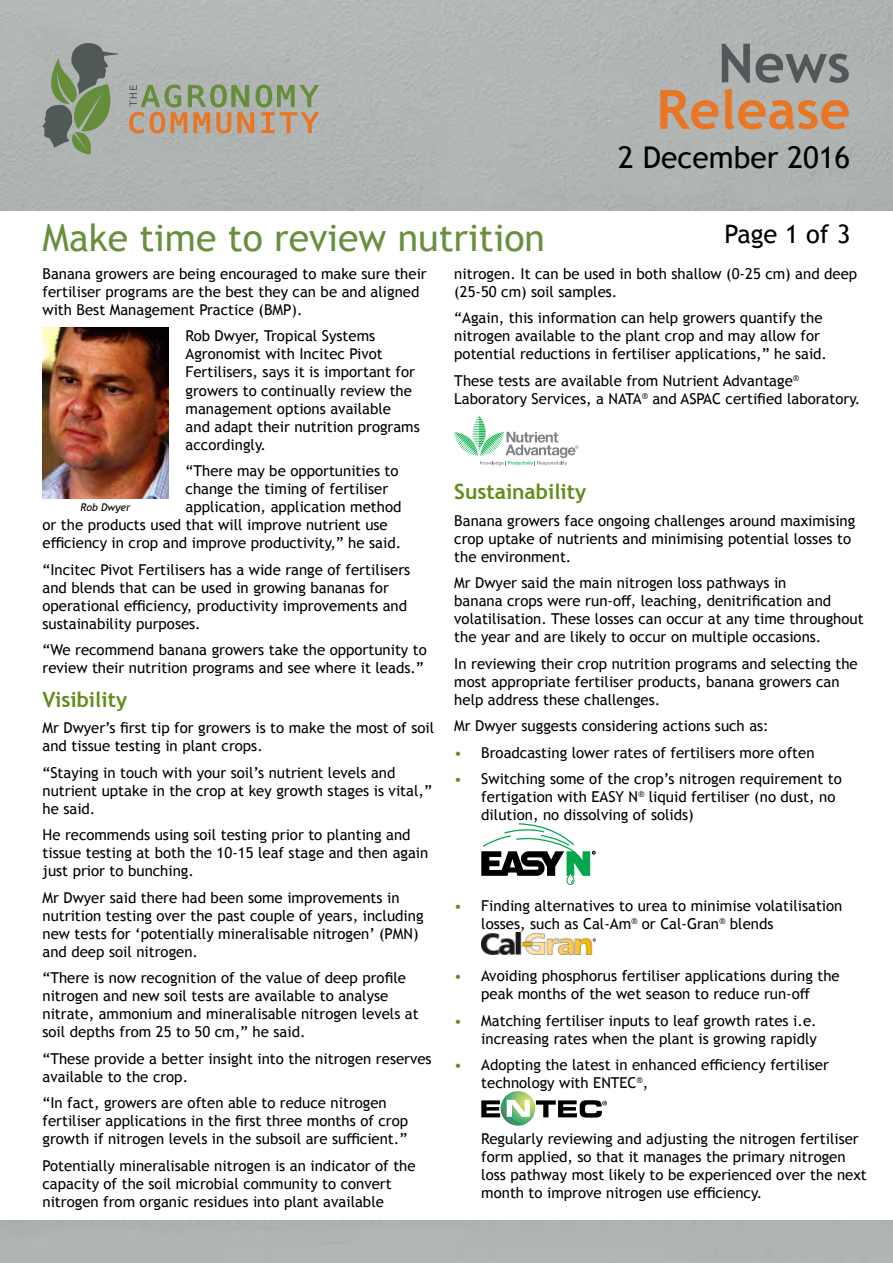
<style>
.page{position:relative;width:893px;height:1263px;background:#fff}
.page>*{position:absolute;margin:0;border:0;box-sizing:border-box;transform-origin:0 0}
.t1{font:700 54px "Trebuchet MS";color:#e87625}
.t2{font:700 54px "Trebuchet MS";color:#515859}
.t3{font:37.5px "Trebuchet MS";color:#698f3e}
.t4{font:30px "Trebuchet MS";color:#000}
.t5{font:25.5px "Trebuchet MS";color:#000}
.t6{font:700 21px "Trebuchet MS";color:#648c1a}
.t7{font:15px/18px "Trebuchet MS";color:#000}
.t8{font:italic 10.5px "Trebuchet MS";color:#000}
.s1{color:#648c1a}
</style>
<div class="page">
<svg style="left:43px;top:43px;width:77px;height:111px;background:#85937f"></svg>
<svg style="left:129px;top:85px;width:190px;height:48px;background:#aaa183"></svg>
<svg style="left:454px;top:415px;width:124px;height:50px"></svg>
<svg style="left:481px;top:823px;width:114px;height:62px"></svg>
<img style="left:481px;top:932px;width:114px;height:23px">
<svg style="left:481px;top:1091px;width:126px;height:34px"></svg>
<img style="left:43px;top:327px;width:126px;height:171px">
<h1 class="t2" style="left:718px;top:29px;width:134px">News</h1>
<h1 class="t1" style="left:656px;top:76px;width:196px">Release</h1>
<h3 class="t4" style="left:618px;top:138px;width:234px">2 December 2016</h3>
<h2 class="t3" style="left:43px;top:214px;width:504px">Make time to review nutrition</h2>
<p class="t7" style="left:454px;top:265px;width:404px">nitrogen. It can be used in both shallow (0-25 cm) and deep (25-50 cm) soil samples.</p>
<p class="t7" style="left:454px;top:309px;width:374px">“Again, this information can help growers quantify the nitrogen available to the plant crop and may allow for potential reductions in fertiliser applications,” he said.</p>
<p class="t7" style="left:454px;top:372px;width:408px">These tests are available from Nutrient Advantage<sup>®<br></sup>Laboratory Services, a NATA<sup>®</sup> and ASPAC certified laboratory.</p>
<h3 class="t5" style="left:724px;top:218px;width:127px">Page 1 of 3</h3>
<p class="t7" style="left:43px;top:265px;width:386px">Banana growers are being encouraged to make sure their fertiliser programs are the best they can be and aligned with Best Management Practice (BMP).</p>
<p class="t7" style="left:186px;top:327px;width:236px">Rob Dwyer, Tropical Systems<br>Agronomist with Incitec Pivot<br>Fertilisers, says it is important for growers to continually review the management options available<br>and adapt their nutrition programs accordingly.</p>
<p class="t7" style="left:186px;top:462px;width:214px">“There may be opportunities to</p>
<p class="t7" style="left:186px;top:480px;width:204px">change the timing of fertiliser</p>
<p class="t7" style="left:186px;top:498px;width:217px">application, application method</p>
<p class="t7" style="left:43px;top:516px;width:347px">or the products used that will improve nutrient use</p>
<p class="t7" style="left:43px;top:534px;width:360px">efficiency in crop and improve productivity,” he said.</p>
<p class="t7" style="left:43px;top:560px;width:369px">“Incitec Pivot Fertilisers has a wide range of fertilisers and blends that can be used in growing bananas for operational efficiency, productivity improvements and sustainability purposes.</p>
<p class="t7" style="left:43px;top:641px;width:386px">“We recommend banana growers take the opportunity to review their nutrition programs and see where it leads.”</p>
<h3 class="t6" style="left:43px;top:686px;width:86px">Visibility</h3>
<p class="t7" style="left:43px;top:719px;width:393px">Mr Dwyer’s first tip for growers is to make the most of soil and tissue testing in plant crops.</p>
<p class="t7" style="left:43px;top:763px;width:391px">“Staying in touch with your soil’s nutrient levels and nutrient uptake in the crop at key growth stages is vital,” he said.</p>
<p class="t7" style="left:43px;top:826px;width:387px">He recommends using soil testing prior to planting and tissue testing at both the 10-15 leaf stage and then again just prior to bunching.</p>
<p class="t7" style="left:43px;top:888px;width:383px">Mr Dwyer said there had been some improvements in nutrition testing over the past couple of years, including new tests for ‘potentially mineralisable nitrogen’ (PMN) and deep soil nitrogen.</p>
<p class="t7" style="left:43px;top:969px;width:378px">“There is now recognition of the value of deep profile nitrogen and new soil tests are available to analyse nitrate, ammonium and mineralisable nitrogen levels at soil depths from 25 to 50 cm,” he said.</p>
<p class="t7" style="left:43px;top:1049px;width:391px">“These provide a better insight into the nitrogen reserves available to the crop.</p>
<p class="t7" style="left:43px;top:1094px;width:367px">“In fact, growers are often able to reduce nitrogen fertiliser applications in the first three months of crop growth if nitrogen levels in the subsoil are sufficient.”</p>
<p class="t7" style="left:43px;top:1156px;width:375px">Potentially mineralisable nitrogen is an indicator of the capacity of the soil microbial community to convert nitrogen from organic residues into plant available</p>
<h3 class="t6" style="left:454px;top:479px;width:134px">Sustainability</h3>
<p class="t7" style="left:454px;top:511px;width:402px">Banana growers face ongoing challenges around maximising crop uptake of nutrients and minimising potential losses to the environment.</p>
<p class="t7" style="left:454px;top:574px;width:411px">Mr Dwyer said the main nitrogen loss pathways in<br>banana crops were run-off, leaching, denitrification and volatilisation. These losses can occur at any time throughout the year and are likely to occur on multiple occasions.</p>
<p class="t7" style="left:454px;top:654px;width:405px">In reviewing their crop nutrition programs and selecting the most appropriate fertiliser products, banana growers can help address these challenges.</p>
<p class="t7" style="left:454px;top:717px;width:316px">Mr Dwyer suggests considering actions such as:</p>
<p class="t7" style="left:454px;top:743px;width:362px"><span class="s1">•</span> Broadcasting lower rates of fertilisers more often</p>
<p class="t7" style="left:481px;top:770px;width:362px;text-indent:-27px"><span class="s1">•</span> Switching some of the crop’s nitrogen requirement to fertigation with EASY N<sup>®</sup> liquid fertiliser (no dust, no dilution, no dissolving of solids)</p>
<p class="t8" style="left:80px;top:501px;width:52px">Rob Dwyer</p>
<p class="t7" style="left:481px;top:897px;width:363px;text-indent:-27px"><span class="s1">•</span> Finding alternatives to urea to minimise volatilisation losses, such as Cal-Am<sup>®</sup> or Cal-Gran<sup>®</sup> blends</p>
<p class="t7" style="left:454px;top:967px;width:387px;text-align:center"><span class="s1">•</span> Avoiding phosphorus fertiliser applications during the peak months of the wet season to reduce run-off</p>
<p class="t7" style="left:454px;top:1011px;width:364px;text-align:right"><span class="s1">•</span> Matching fertiliser inputs to leaf growth rates i.e. increasing rates when the plant is growing rapidly</p>
<p class="t7" style="left:481px;top:1056px;width:349px;text-indent:-27px"><span class="s1">•</span> Adopting the latest in enhanced efficiency fertiliser technology with ENTEC<sup>®</sup>,</p>
<p class="t7" style="left:481px;top:1129px;width:387px">Regularly reviewing and adjusting the nitrogen fertiliser form applied, so that it manages the primary nitrogen loss pathway most likely to be experienced over the next month to improve nitrogen use efficiency.</p>
</div>
